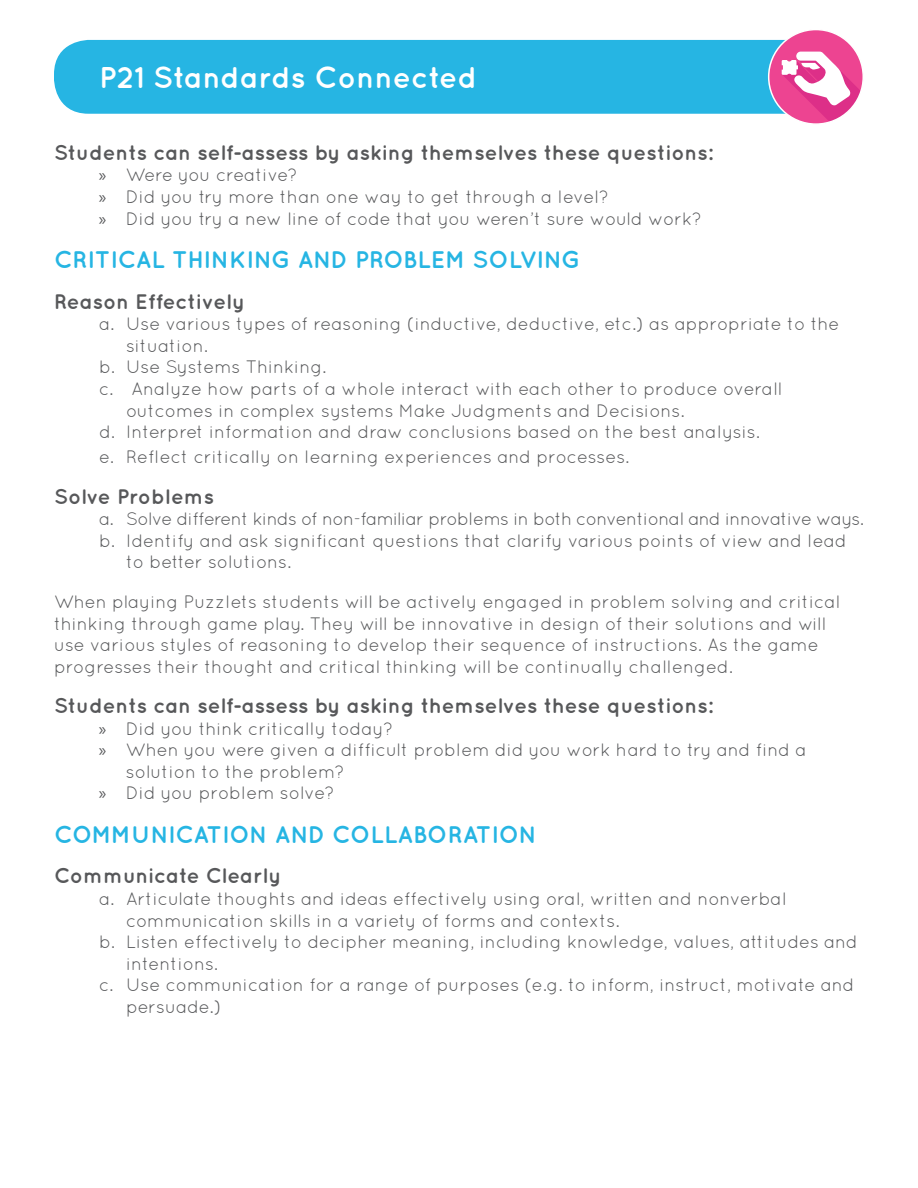
<style>
.page{position:relative;width:918px;height:1188px;background:#fff}
.page>*{position:absolute;margin:0;border:0;box-sizing:border-box;transform-origin:0 0}
.t1{font:700 30px "Quicksand";color:#fff}
.t2{font:700 24px "Quicksand";color:#26b5e3}
.t3{font:700 21px "Quicksand";color:#57585a}
.t4{font:18px/21.6px "Quicksand";color:#57585a}
.t5{font:18px "Quicksand";letter-spacing:-.03em;color:#57585a}
.s1{font-family:"Myriad Pro"}
</style>
<div class="page">
<div style="left:54px;top:40px;width:777px;height:74px;background:#26b5e3;border-radius:34px"></div>
<svg style="left:769px;top:32px;width:92px;height:90px"></svg>
<div style="left:768px;top:29px;width:96px;height:96px;border:2px solid #fff;border-radius:50%"></div>
<h1 class="t1" style="left:99px;top:59px;width:380px">P21 Standards Connected</h1>
<p class="t3" style="left:54px;top:140px;width:660px">Students can self-assess by asking themselves these questions:</p>
<p class="t4" style="left:99px;top:164px;width:604px"><span class="s1">»</span> Were you creative?<br><span class="s1">»</span> Did you try more than one way to get through a level?<br><span class="s1">»</span> Did you try a new line of code that you weren’t sure would work?</p>
<h2 class="t2" style="left:54px;top:246px;width:528px">CRITICAL THINKING AND PROBLEM SOLVING</h2>
<p class="t3" style="left:54px;top:289px;width:193px">Reason Effectively</p>
<p class="t4" style="left:99px;top:313px;width:742px">a. Use various types of reasoning (inductive, deductive, etc.) as appropriate to the</p>
<p class="t4" style="left:126px;top:334px;width:83px">situation.</p>
<p class="t4" style="left:99px;top:356px;width:229px">b. Use Systems Thinking.</p>
<p class="t4" style="left:99px;top:378px;width:685px">c. Analyze how parts of a whole interact with each other to produce overall</p>
<p class="t4" style="left:126px;top:399px;width:560px">outcomes in complex systems Make Judgments and Decisions.</p>
<p class="t4" style="left:99px;top:421px;width:662px">d. Interpret information and draw conclusions based on the best analysis.</p>
<p class="t4" style="left:99px;top:446px;width:532px">e. Reflect critically on learning experiences and processes.</p>
<p class="t3" style="left:54px;top:484px;width:162px">Solve Problems</p>
<p class="t5" style="left:99px;top:509px;width:767px">a. Solve different kinds of non-familiar problems in both conventional and innovative ways.</p>
<p class="t4" style="left:99px;top:529px;width:749px">b. Identify and ask significant questions that clarify various points of view and lead</p>
<p class="t4" style="left:126px;top:551px;width:167px">to better solutions.</p>
<p class="t4" style="left:54px;top:591px;width:788px">When playing Puzzlets students will be actively engaged in problem solving and critical thinking through game play. They will be innovative in design of their solutions and will use various styles of reasoning to develop their sequence of instructions. As the game progresses their thought and critical thinking will be continually challenged.</p>
<p class="t3" style="left:54px;top:693px;width:660px">Students can self-assess by asking themselves these questions:</p>
<p class="t4" style="left:99px;top:717px;width:296px"><span class="s1">»</span> Did you think critically today?</p>
<p class="t4" style="left:99px;top:739px;width:709px"><span class="s1">»</span> When you were given a difficult problem did you work hard to try and find a</p>
<p class="t4" style="left:126px;top:760px;width:220px">solution to the problem?</p>
<p class="t4" style="left:99px;top:782px;width:237px"><span class="s1">»</span> Did you problem solve?</p>
<h2 class="t2" style="left:54px;top:820px;width:484px">COMMUNICATION AND COLLABORATION</h2>
<p class="t3" style="left:54px;top:863px;width:229px">Communicate Clearly</p>
<p class="t4" style="left:99px;top:888px;width:689px">a. Articulate thoughts and ideas effectively using oral, written and nonverbal</p>
<p class="t4" style="left:126px;top:909px;width:495px">communication skills in a variety of forms and contexts.</p>
<p class="t4" style="left:99px;top:931px;width:760px">b. Listen effectively to decipher meaning, including knowledge, values, attitudes and</p>
<p class="t4" style="left:126px;top:952px;width:94px">intentions.</p>
<p class="t4" style="left:99px;top:974px;width:757px">c. Use communication for a range of purposes (e.g. to inform, instruct, motivate and</p>
<p class="t4" style="left:126px;top:996px;width:97px">persuade.)</p>
</div>
